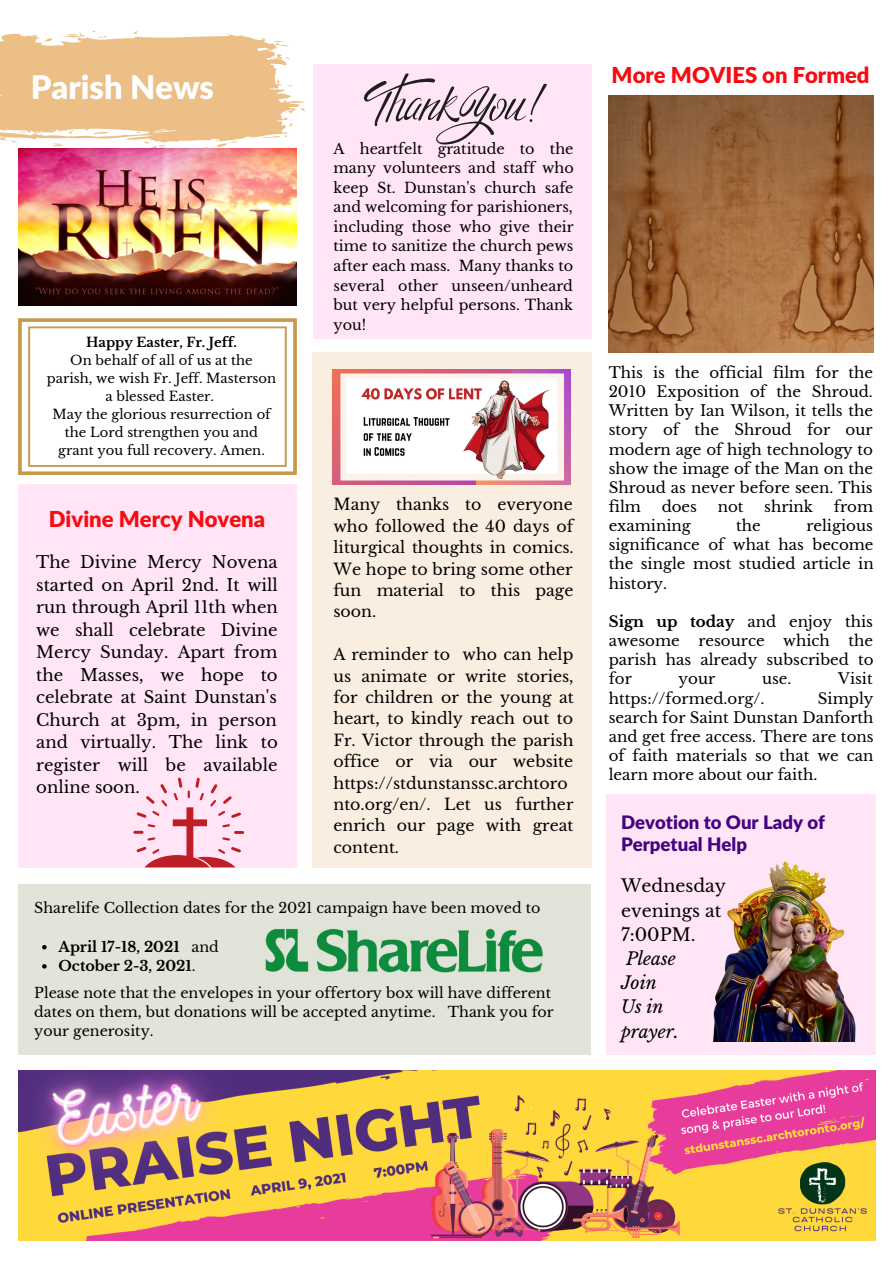
<style>
.page{position:relative;width:894px;height:1264px;background:#fff}
.page>*{position:absolute;margin:0;border:0;box-sizing:border-box;transform-origin:0 0}
.t1{font:900 32.55px "Lato Latin";color:#fff}
.t2{font:900 22.05px "Lato Latin";color:#f80a10}
.t3{font:900 18.6px/21.8px "Lato Latin";color:#430382}
.t4{font:17.4px/24.2px "Libre Baskerville";color:#000}
.t5{font:italic 17.4px "Libre Baskerville";color:#000}
.t6{font:16.5px/22.5px "Libre Baskerville";color:#000;text-align:justify}
.t7{font:15.75px/21.5px "Libre Baskerville";color:#000;text-align:justify}
.t8{font:15px/19.2px "Libre Baskerville";color:#000;text-align:justify}
.t9{font:14.4px/19.5px "Libre Baskerville";color:#000;text-align:justify}
.t10{font:14.25px/19.2px "Libre Baskerville";color:#000}
.t11{font:700 14.25px "Libre Baskerville";color:#000}
.t12{font:13.2px/17.9px "Libre Baskerville";color:#000;text-align:center}
.t13{font:700 13.2px "Libre Baskerville";color:#000}
.s1{font-weight:400}
.s2{font-weight:700}
.s3{font-style:italic}
</style>
<div class="page">
<svg style="left:0;top:31px;width:305px;height:118px"></svg>
<div style="left:312px;top:352px;width:279px;height:515px;background:#faeee0"></div>
<div style="left:18px;top:484px;width:278px;height:383px;background:#ffe5f5"></div>
<div style="left:312px;top:64px;width:279px;height:275px;background:#ffe5f5"></div>
<svg style="left:18px;top:319px;width:278px;height:155px"></svg>
<img style="left:608px;top:95px;width:265px;height:257px">
<img style="left:18px;top:1070px;width:857px;height:170px">
<div style="left:18px;top:884px;width:572px;height:171px;background:#e2e4d9"></div>
<div style="left:606px;top:794px;width:270px;height:261px;background:#ffe5f5"></div>
<img style="left:713px;top:861px;width:143px;height:180px">
<img style="left:18px;top:149px;width:278px;height:156px">
<svg style="left:133px;top:777px;width:111px;height:90px"></svg>
<img style="left:333px;top:370px;width:237px;height:114px">
<svg style="left:42px;top:944px;width:5px;height:5px"></svg>
<svg style="left:42px;top:964px;width:5px;height:4px"></svg>
<svg style="left:363px;top:73px;width:184px;height:72px"></svg>
<p class="t1" style="left:31px;top:73px;width:185px">Parish News</p>
<p class="t2" style="left:611px;top:66px;width:259px">More MOVIES on Formed</p>
<p class="t13" style="left:86px;top:334px;width:152px">Happy Easter, Fr. Jeff.</p>
<p class="t12" style="left:47px;top:351px;width:231px">On behalf of all of us at the parish, we wish Fr. Jeff. Masterson a blessed Easter.</p>
<p class="t12" style="left:52px;top:405px;width:220px">May the glorious resurrection of the Lord strengthen you and grant you full recovery. Amen.</p>
<p class="t2" style="left:49px;top:509px;width:218px">Divine Mercy Novena</p>
<p class="t6" style="left:36px;top:551px;width:243px">The Divine Mercy Novena started on April 2nd. It will run through April 11th when we shall celebrate Divine Mercy Sunday. Apart from the Masses, we hope to celebrate at Saint Dunstan's Church at 3pm, in person and virtually. The link to register will be available online soon.</p>
<p class="t9" style="left:333px;top:139px;width:242px">A heartfelt gratitude to the many volunteers and staff who keep St. Dunstan's church safe and welcoming for parishioners, including those who give their time to sanitize the church pews after each mass. Many thanks to several other unseen/unheard but very helpful persons. Thank you!</p>
<p class="t7" style="left:333px;top:494px;width:242px">Many thanks to everyone who followed the 40 days of liturgical thoughts in comics.<br>We hope to bring some other fun material to this page soon.</p>
<p class="t7" style="left:333px;top:644px;width:242px;text-align:left">A reminder to who can help us animate or write stories, for children or the young at heart, to kindly reach out to<br>Fr. Victor through the parish office or via our website https://stdunstanssc.archtoro nto.org/en/. Let us further enrich our page with great content.</p>
<p class="t10" style="left:34px;top:898px;width:507px">Sharelife Collection dates for the 2021 campaign have been moved to</p>
<p class="t11" style="left:58px;top:937px;width:162px">April 17-18, 2021 <span class="s1">and</span></p>
<p class="t11" style="left:58px;top:957px;width:138px">October 2-3, 2021<span class="s1">.</span></p>
<p class="t10" style="left:34px;top:983px;width:521px">Please note that the envelopes in your offertory box will have different dates on them, but donations will be accepted anytime. Thank you for your generosity.</p>
<p class="t8" style="left:608px;top:363px;width:266px">This is the official film for the 2010 Exposition of the Shroud.<br>Written by Ian Wilson, it tells the story of the Shroud for our modern age of high technology to show the image of the Man on the Shroud as never before seen. This film</p>
<p class="t8" style="left:661px;top:497px;width:37px">does</p>
<p class="t8" style="left:717px;top:497px;width:27px">not</p>
<p class="t8" style="left:764px;top:497px;width:50px">shrink</p>
<p class="t8" style="left:833px;top:497px;width:41px">from</p>
<p class="t8" style="left:608px;top:516px;width:84px">examining</p>
<p class="t8" style="left:736px;top:516px;width:26px">the</p>
<p class="t8" style="left:608px;top:516px;width:266px;text-indent:197px">religious significance of what has become the single most studied article in history.</p>
<p class="t8" style="left:608px;top:612px;width:266px"><span class="s2">Sign up today</span> and enjoy this awesome resource which the parish has already subscribed to for</p>
<p class="t8" style="left:678px;top:669px;width:38px">your</p>
<p class="t8" style="left:761px;top:669px;width:31px">use.</p>
<p class="t8" style="left:838px;top:669px;width:36px">Visit</p>
<p class="t8" style="left:608px;top:688px;width:157px">https://formed.org/.</p>
<p class="t8" style="left:608px;top:688px;width:266px;text-indent:209px">Simply search for Saint Dunstan Danforth and get free access. There are tons of faith materials so that we can learn more about our faith.</p>
<p class="t3" style="left:621px;top:812px;width:205px">Devotion to Our Lady of<br>Perpetual Help</p>
<p class="t4" style="left:621px;top:874px;width:106px">Wednesday evenings at<br>7:00PM.<br><span class="s3">Please</span></p>
<p class="t5" style="left:621px;top:972px;width:37px">Join</p>
<p class="t5" style="left:621px;top:996px;width:44px">Us in</p>
<p class="t5" style="left:621px;top:1020px;width:59px">prayer.</p>
</div>
